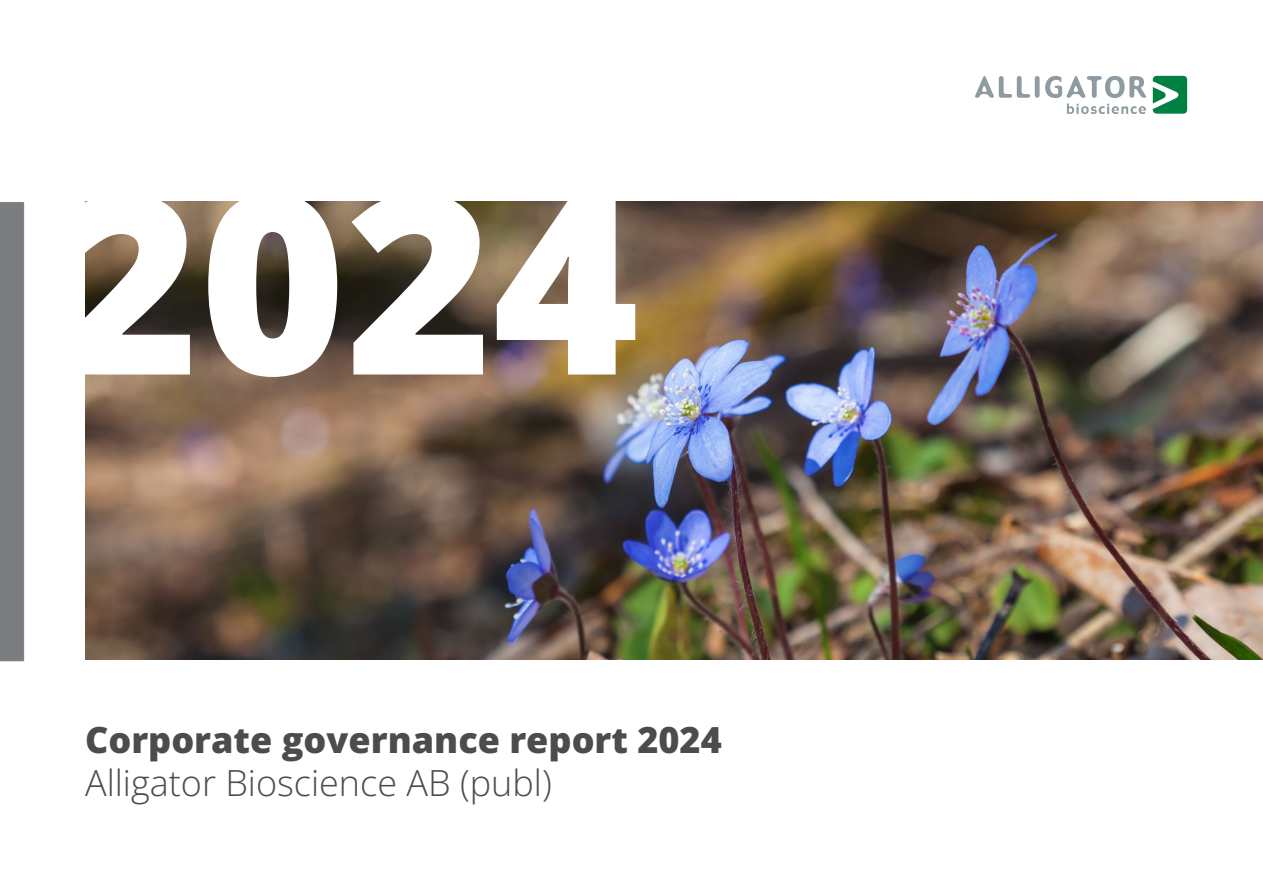
<style>
.page{position:relative;width:1263px;height:893px;background:#fff}
.page>*{position:absolute;margin:0;border:0;box-sizing:border-box;transform-origin:0 0}
.t1{font:800 250.05px "Open Sans";color:#fff}
.t2{font:800 36px "Open Sans";color:#4b4c4d}
.t3{font:300 36px "Open Sans";color:#4b4c4d}
</style>
<div class="page">
<img style="left:85px;top:202px;width:1178px;height:458px">
<div style="left:0;top:202px;width:24px;height:459px;background:#7a7c7f"></div>
<svg style="left:975px;top:76px;width:55px;height:22px"></svg>
<hr style="left:1035px;top:76px;width:4px;height:22px;background:#8e9ca1;border-radius:2px">
<svg style="left:1045px;top:76px;width:101px;height:38px"></svg>
<svg style="left:1153px;top:76px;width:34px;height:38px"></svg>
<p class="t1" style="left:53px;top:93px;width:588px">2024</p>
<p class="t2" style="left:85px;top:712px;width:638px">Corporate governance report 2024</p>
<p class="t3" style="left:85px;top:758px;width:468px">Alligator Bioscience AB (publ)</p>
</div>
